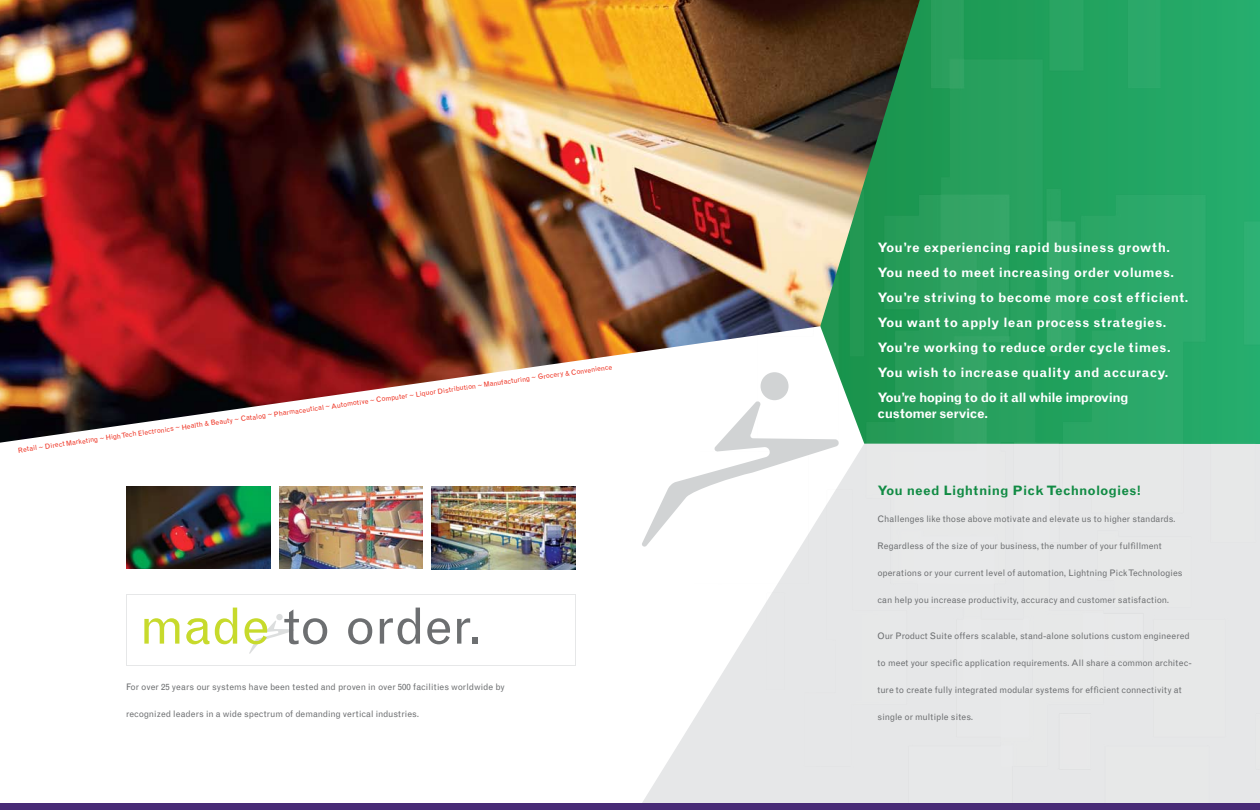
<style>
.page{position:relative;width:1260px;height:810px;background:#fff}
.page>*{position:absolute;margin:0;border:0;box-sizing:border-box;transform-origin:0 0}
.t1{font:50px "Grotesque MT Std";letter-spacing:-.01em;color:#6d6f71;scale:1.05 1}
.t2{font:700 13px/25px "Grotesque MT Std";letter-spacing:.01em;color:#fff}
.t3{font:700 13px "Grotesque MT Std";letter-spacing:.005em;color:#118b44}
.t4{font:700 13px "Grotesque MT Std";letter-spacing:-.035em;color:#fff}
.t5{font:9px "Grotesque MT Std";color:#6d6f71}
.t6{font:7px "Grotesque MT Std";color:#ee3424}
.s1{color:#c7da2c}
</style>
<div class="page">
<svg style="left:638px;top:720px;width:56px;height:84px"></svg>
<img style="left:694px;top:0;width:566px;height:804px">
<img style="left:0;top:0;width:920px;height:443px">
<svg style="left:249px;top:620px;width:45px;height:34px"></svg>
<div style="left:276px;top:614px;width:7px;height:6px;background:#dcdede;border-radius:50%"></div>
<img style="left:432px;top:486px;width:144px;height:83px">
<img style="left:126px;top:486px;width:144px;height:83px">
<img style="left:279px;top:486px;width:143px;height:82px">
<div style="left:126px;top:594px;width:450px;height:72px;border:1px solid #e6e7e8"></div>
<svg style="left:641px;top:400px;width:199px;height:148px"></svg>
<div style="left:761px;top:372px;width:28px;height:28px;background:#d1d3d4;border-radius:50%"></div>
<div style="left:0;top:804px;width:1260px;height:6px;background:#482b76"></div>
<p class="t6" style="left:18px;top:446px;width:601px;rotate:-8deg">Retail ~ Direct Marketing ~ High Tech Electronics ~ Health &amp; Beauty ~ Catalog ~ Pharmaceutical ~ Automotive ~ Computer ~ Liquor Distribution ~ Manufacturing ~ Grocery &amp; Convenience</p>
<p class="t1" style="left:140px;top:597px;width:328px"><span class="s1">made</span> to order.</p>
<p class="t5" style="left:126px;top:682px;width:380px">For over 25 years our systems have been tested and proven in over 500 facilities worldwide by</p>
<p class="t5" style="left:126px;top:709px;width:295px">recognized leaders in a wide spectrum of demanding vertical industries.</p>
<p class="t2" style="left:878px;top:235px;width:313px">You’re experiencing rapid business growth.<br>You need to meet increasing order volumes.<br>You’re striving to become more cost efficient.<br>You want to apply lean process strategies.<br>You’re working to reduce order cycle times.<br>You wish to increase quality and accuracy.<br>You’re hoping to do it all while improving</p>
<p class="t4" style="left:878px;top:406px;width:112px">customer service.</p>
<p class="t3" style="left:878px;top:483px;width:265px">You need Lightning Pick Technologies!</p>
<p class="t5" style="left:878px;top:514px;width:300px">Challenges like those above motivate and elevate us to higher standards.</p>
<p class="t5" style="left:878px;top:541px;width:286px">Regardless of the size of your business, the number of your fulfillment</p>
<p class="t5" style="left:878px;top:568px;width:307px">operations or your current level of automation, Lightning Pick Technologies</p>
<p class="t5" style="left:878px;top:595px;width:293px">can help you increase productivity, accuracy and customer satisfaction.</p>
<p class="t5" style="left:878px;top:631px;width:314px">Our Product Suite offers scalable, stand-alone solutions custom engineered</p>
<p class="t5" style="left:878px;top:658px;width:316px">to meet your specific application requirements. All share a common architec-</p>
<p class="t5" style="left:878px;top:685px;width:306px">ture to create fully integrated modular systems for efficient connectivity at</p>
<p class="t5" style="left:878px;top:712px;width:97px">single or multiple sites.</p>
</div>
